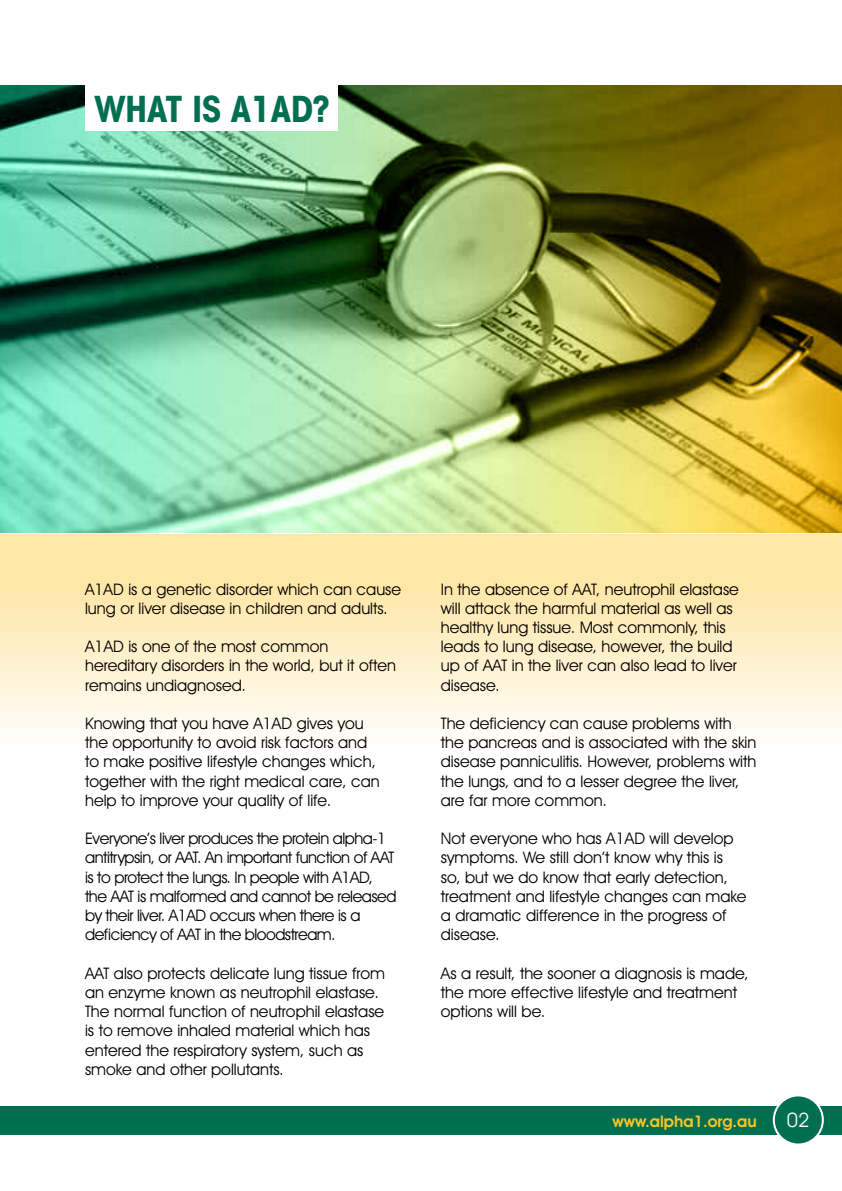
<style>
.page{position:relative;width:842px;height:1191px;background:#fff}
.page>*{position:absolute;margin:0;border:0;box-sizing:border-box;transform-origin:0 0}
.t1{font:700 condensed 36px "Avant Garde IT Cby BT";color:#006f51}
.t2{font:20px "Avant Garde IT Cby BT";color:#fff}
.t3{font:16px/19.2px "Avant Garde IT Cby BT";color:#000}
.t4{font:16px/19.2px "Avant Garde IT Cby BT";letter-spacing:-.03em;color:#000}
.t5{font:600 16px "Avant Garde IT Cby BT";color:#ffc425}
</style>
<div class="page">
<div style="left:0;top:533px;width:842px;height:214px;background:linear-gradient(to bottom,#ffe298,#fffcf8)"></div>
<img style="left:0;top:85px;width:842px;height:448px">
<div style="left:85px;top:0;width:252px;height:130px;background:#fff"></div>
<div style="left:0;top:1106px;width:842px;height:28px;background:#006f51"></div>
<div style="left:774px;top:1095px;width:49px;height:49px;background:#006f51;border-radius:50%"></div>
<div style="left:773px;top:1094px;width:51px;height:51px;border:2px solid #fff;border-radius:50%"></div>
<h1 class="t1" style="left:95px;top:87px;width:236px">WHAT IS A1AD?</h1>
<p class="t3" style="left:85px;top:579px;width:318px">A1AD is a genetic disorder which can cause lung or liver disease in children and adults.</p>
<p class="t3" style="left:85px;top:637px;width:313px">A1AD is one of the most common hereditary disorders in the world, but it often remains undiagnosed.</p>
<p class="t3" style="left:85px;top:713px;width:296px">Knowing that you have A1AD gives you the opportunity to avoid risk factors and to make positive lifestyle changes which, together with the right medical care, can help to improve your quality of life.</p>
<p class="t4" style="left:85px;top:829px;width:313px">Everyone’s liver produces the protein alpha-1 antitrypsin, or AAT. An important function of AAT is to protect the lungs. In people with A1AD, the AAT is malformed and cannot be released by their liver. A1AD occurs when there is a deficiency of AAT in the bloodstream.</p>
<p class="t3" style="left:85px;top:963px;width:301px">AAT also protects delicate lung tissue from an enzyme known as neutrophil elastase.<br>The normal function of neutrophil elastase is to remove inhaled material which has entered the respiratory system, such as smoke and other pollutants.</p>
<p class="t3" style="left:441px;top:579px;width:300px">In the absence of AAT, neutrophil elastase will attack the harmful material as well as healthy lung tissue. Most commonly, this leads to lung disease, however, the build up of AAT in the liver can also lead to liver disease.</p>
<p class="t3" style="left:441px;top:713px;width:317px">The deficiency can cause problems with the pancreas and is associated with the skin disease panniculitis. However, problems with the lungs, and to a lesser degree the liver, are far more common.</p>
<p class="t3" style="left:441px;top:829px;width:307px">Not everyone who has A1AD will develop symptoms. We still don’t know why this is so, but we do know that early detection, treatment and lifestyle changes can make a dramatic difference in the progress of disease.</p>
<p class="t3" style="left:441px;top:963px;width:309px">As a result, the sooner a diagnosis is made, the more effective lifestyle and treatment options will be.</p>
<p class="t5" style="left:613px;top:1111px;width:146px">www.alpha1.org.au</p>
<p class="t2" style="left:787px;top:1108px;width:24px">02</p>
</div>
